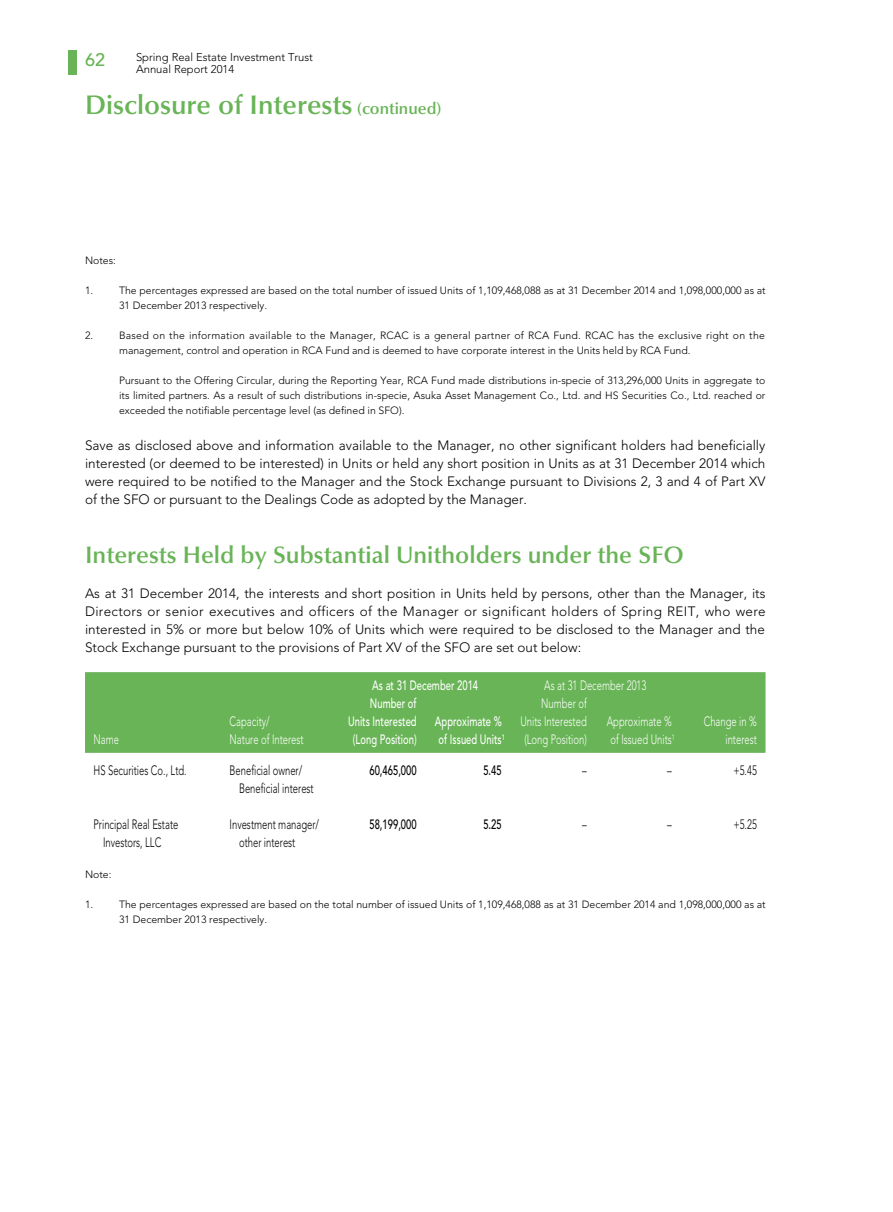
<style>
.page{position:relative;width:893px;height:1212px;background:#fff}
.page>*{position:absolute;margin:0;border:0;box-sizing:border-box;transform-origin:0 0}
.t1{font:600 27px "Optima LT Std";color:#68b456}
.t2{font:600 24px "Optima LT Std";color:#68b456}
.t3{font:500 18px "Avenir LT Std";color:#68b456}
.t4{font:300 13.5px/18px "Avenir LT Std";color:#000;text-align:justify}
.t5{font:300 13.5px/18px "Avenir LT Std";color:#000;scale:.7 1}
.t6{font:300 13.5px/18px "Avenir LT Std";color:#fff;scale:.7 1}
.t7{font:500 13.5px/18px "Avenir LT Std";color:#fff;text-align:right;scale:.7 1}
.t8{font:500 13.5px "Avenir LT Std";color:#000;scale:.7 1}
.t9{font:300 11.25px/12px "Avenir LT Std";color:#000}
.t10{font:300 10.5px/15px "Avenir LT Std";color:#000}
.t11{font:300 10.5px/15px "Avenir LT Std";letter-spacing:.02em;color:#000}
.s1{font-size:16.5px}
</style>
<div class="page">
<div style="left:68px;top:51px;width:9px;height:24px;background:#68b456"></div>
<div style="left:85px;top:672px;width:680px;height:81px;background:#68b456"></div>
<h3 class="t3" style="left:85px;top:49px;width:22px">62</h3>
<p class="t9" style="left:136px;top:51px;width:178px">Spring Real Estate Investment Trust<br>Annual Report 2014</p>
<h1 class="t1" style="left:85px;top:89px;width:358px">Disclosure of Interests <span class="s1">(continued)</span></h1>
<p class="t10" style="left:85px;top:253px;width:32px">Notes:</p>
<p class="t10" style="left:85px;top:283px;width:10px">1.</p>
<p class="t10" style="left:119px;top:283px;width:648px">The percentages expressed are based on the total number of issued Units of 1,109,468,088 as at 31 December 2014 and 1,098,000,000 as at<br>31 December 2013 respectively.</p>
<p class="t10" style="left:85px;top:328px;width:10px">2.</p>
<p class="t11" style="left:119px;top:328px;width:647px">Based on the information available to the Manager, RCAC is a general partner of RCA Fund. RCAC has the exclusive right on the management, control and operation in RCA Fund and is deemed to have corporate interest in the Units held by RCA Fund.</p>
<p class="t10" style="left:119px;top:373px;width:648px;text-align:justify">Pursuant to the Offering Circular, during the Reporting Year, RCA Fund made distributions in-specie of 313,296,000 Units in aggregate to its limited partners. As a result of such distributions in-specie, Asuka Asset Management Co., Ltd. and HS Securities Co., Ltd. reached or exceeded the notifiable percentage level (as defined in SFO).</p>
<p class="t4" style="left:85px;top:436px;width:682px">Save as disclosed above and information available to the Manager, no other significant holders had beneficially interested (or deemed to be interested) in Units or held any short position in Units as at 31 December 2014 which were required to be notified to the Manager and the Stock Exchange pursuant to Divisions 2, 3 and 4 of Part XV of the SFO or pursuant to the Dealings Code as adopted by the Manager.</p>
<h2 class="t2" style="left:85px;top:541px;width:600px">Interests Held by Substantial Unitholders under the SFO</h2>
<p class="t4" style="left:85px;top:584px;width:682px">As at 31 December 2014, the interests and short position in Units held by persons, other than the Manager, its Directors or senior executives and officers of the Manager or significant holders of Spring REIT, who were interested in 5% or more but below 10% of Units which were required to be disclosed to the Manager and the Stock Exchange pursuant to the provisions of Part XV of the SFO are set out below:</p>
<p class="t7" style="left:372px;top:677px;width:153px">As at 31 December 2014</p>
<p class="t6" style="left:544px;top:676px;width:147px">As at 31 December 2013</p>
<p class="t6" style="left:94px;top:730px;width:38px">Name</p>
<p class="t6" style="left:230px;top:712px;width:107px">Capacity/<br>Nature of Interest</p>
<p class="t7" style="left:348px;top:695px;width:99px">Number of<br>Units Interested (Long Position)</p>
<p class="t7" style="left:435px;top:713px;width:101px;text-align:left">Approximate % of Issued Units<sup>1</sup></p>
<p class="t6" style="left:520px;top:694px;width:96px;text-align:justify;text-indent:21px">Number of Units Interested (Long Position)</p>
<p class="t6" style="left:607px;top:712px;width:99px">Approximate % of Issued Units<sup>1</sup></p>
<p class="t6" style="left:704px;top:712px;width:78px;text-align:right">Change in % interest</p>
<p class="t5" style="left:94px;top:761px;width:135px">HS Securities Co., Ltd.</p>
<p class="t5" style="left:239px;top:761px;width:108px;text-indent:-9px">Beneficial owner/<br>Beneficial interest</p>
<p class="t8" style="left:369px;top:762px;width:69px">60,465,000</p>
<p class="t8" style="left:483px;top:762px;width:28px">5.45</p>
<p class="t5" style="left:582px;top:761px;width:8px">–</p>
<p class="t5" style="left:667px;top:761px;width:8px">–</p>
<p class="t5" style="left:733px;top:761px;width:35px">+5.45</p>
<p class="t5" style="left:94px;top:815px;width:123px;text-align:center">Principal Real Estate<br>Investors, LLC</p>
<p class="t5" style="left:239px;top:815px;width:116px;text-indent:-9px">Investment manager/ other interest</p>
<p class="t8" style="left:369px;top:816px;width:69px">58,199,000</p>
<p class="t8" style="left:483px;top:816px;width:28px">5.25</p>
<p class="t5" style="left:582px;top:815px;width:8px">–</p>
<p class="t5" style="left:667px;top:815px;width:8px">–</p>
<p class="t5" style="left:733px;top:815px;width:35px">+5.25</p>
<p class="t10" style="left:85px;top:866px;width:28px">Note:</p>
<p class="t10" style="left:85px;top:896px;width:10px">1.</p>
<p class="t10" style="left:119px;top:896px;width:648px">The percentages expressed are based on the total number of issued Units of 1,109,468,088 as at 31 December 2014 and 1,098,000,000 as at<br>31 December 2013 respectively.</p>
</div>
